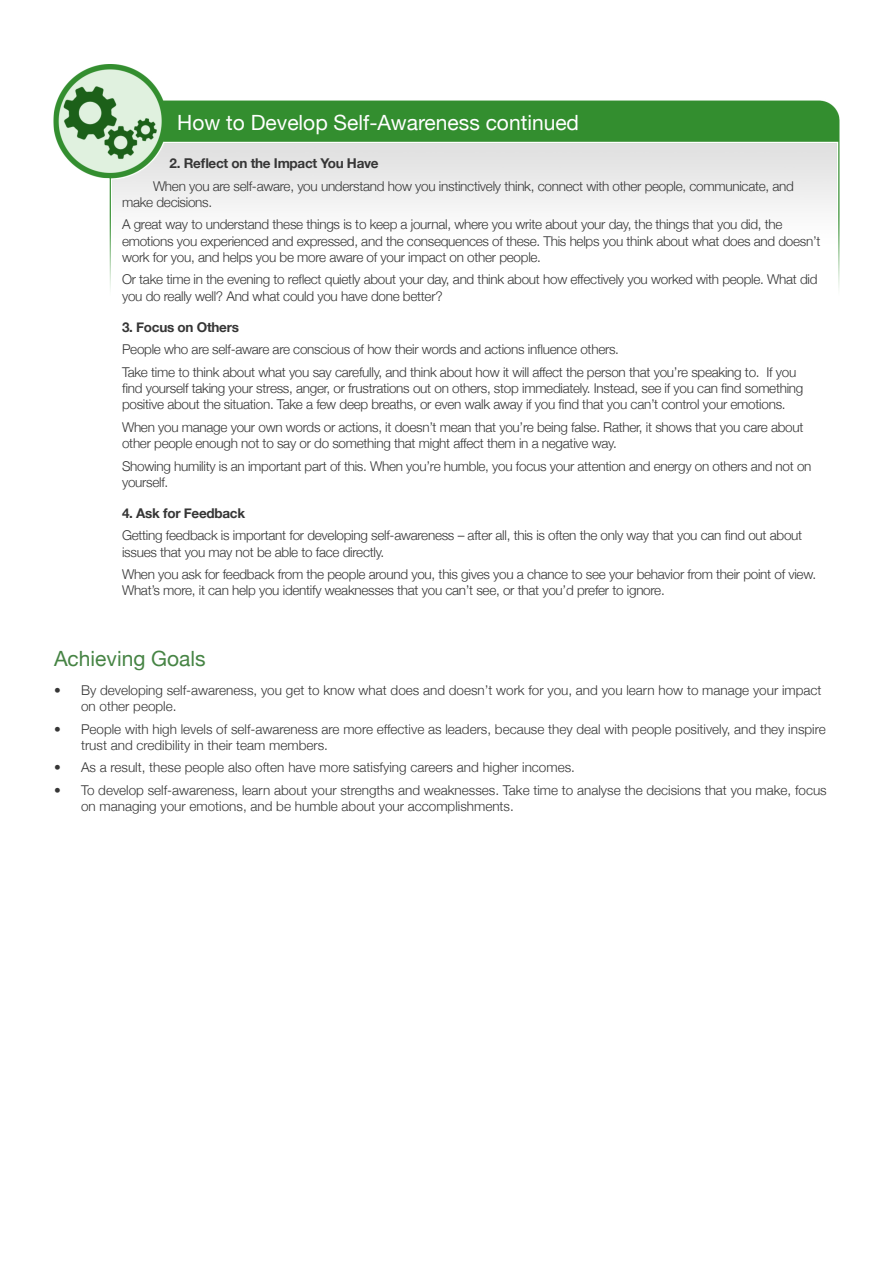
<style>
.page{position:relative;width:893px;height:1263px;background:#fff}
.page>*{position:absolute;margin:0;border:0;box-sizing:border-box;transform-origin:0 0}
.t1{font:21px "Helvetica Neue";color:#fff}
.t2{font:21px "Helvetica Neue";color:#468444}
.t3{font:300 13.5px/16.2px "Helvetica Neue";letter-spacing:-.02em;color:#363636}
.t4{font:300 13.5px/16.2px "Helvetica Neue";color:#363636}
.t5{font:700 13.5px "Helvetica Neue";letter-spacing:-.02em;color:#363636}
</style>
<div class="page">
<img style="left:53px;top:65px;width:787px;height:224px">
<p class="t1" style="left:177px;top:110px;width:403px">How to Develop Self-Awareness continued</p>
<p class="t5" style="left:170px;top:155px;width:211px">2. Reflect on the Impact You Have</p>
<p class="t3" style="left:122px;top:177px;width:673px;text-indent:31px">When you are self-aware, you understand how you instinctively think, connect with other people, communicate, and make decisions.</p>
<p class="t3" style="left:122px;top:216px;width:700px">A great way to understand these things is to keep a journal, where you write about your day, the things that you did, the emotions you experienced and expressed, and the consequences of these. This helps you think about what does and doesn’t work for you, and helps you be more aware of your impact on other people.</p>
<p class="t3" style="left:122px;top:271px;width:697px">Or take time in the evening to reflect quietly about your day, and think about how effectively you worked with people. What did you do really well? And what could you have done better?</p>
<p class="t5" style="left:122px;top:318px;width:118px">3. Focus on Others</p>
<p class="t3" style="left:122px;top:341px;width:498px">People who are self-aware are conscious of how their words and actions influence others.</p>
<p class="t3" style="left:122px;top:364px;width:683px">Take time to think about what you say carefully, and think about how it will affect the person that you’re speaking to. If you find yourself taking your stress, anger, or frustrations out on others, stop immediately. Instead, see if you can find something positive about the situation. Take a few deep breaths, or even walk away if you find that you can’t control your emotions.</p>
<p class="t3" style="left:122px;top:419px;width:683px">When you manage your own words or actions, it doesn’t mean that you’re being false. Rather, it shows that you care about other people enough not to say or do something that might affect them in a negative way.</p>
<p class="t3" style="left:122px;top:457px;width:691px">Showing humility is an important part of this. When you’re humble, you focus your attention and energy on others and not on yourself.</p>
<p class="t5" style="left:122px;top:505px;width:125px">4. Ask for Feedback</p>
<p class="t3" style="left:122px;top:527px;width:682px">Getting feedback is important for developing self-awareness – after all, this is often the only way that you can find out about issues that you may not be able to face directly.</p>
<p class="t3" style="left:122px;top:566px;width:696px">When you ask for feedback from the people around you, this gives you a chance to see your behavior from their point of view.<br>What’s more, it can help you identify weaknesses that you can’t see, or that you’d prefer to ignore.</p>
<p class="t2" style="left:54px;top:646px;width:153px">Achieving Goals</p>
<p class="t4" style="left:81px;top:682px;width:742px;text-indent:-27px">• By developing self-awareness, you get to know what does and doesn’t work for you, and you learn how to manage your impact on other people.</p>
<p class="t4" style="left:81px;top:720px;width:746px;text-indent:-27px">• People with high levels of self-awareness are more effective as leaders, because they deal with people positively, and they inspire trust and credibility in their team members.</p>
<p class="t4" style="left:54px;top:759px;width:522px">• As a result, these people also often have more satisfying careers and higher incomes.</p>
<p class="t4" style="left:81px;top:782px;width:747px;text-indent:-27px">• To develop self-awareness, learn about your strengths and weaknesses. Take time to analyse the decisions that you make, focus on managing your emotions, and be humble about your accomplishments.</p>
</div>
